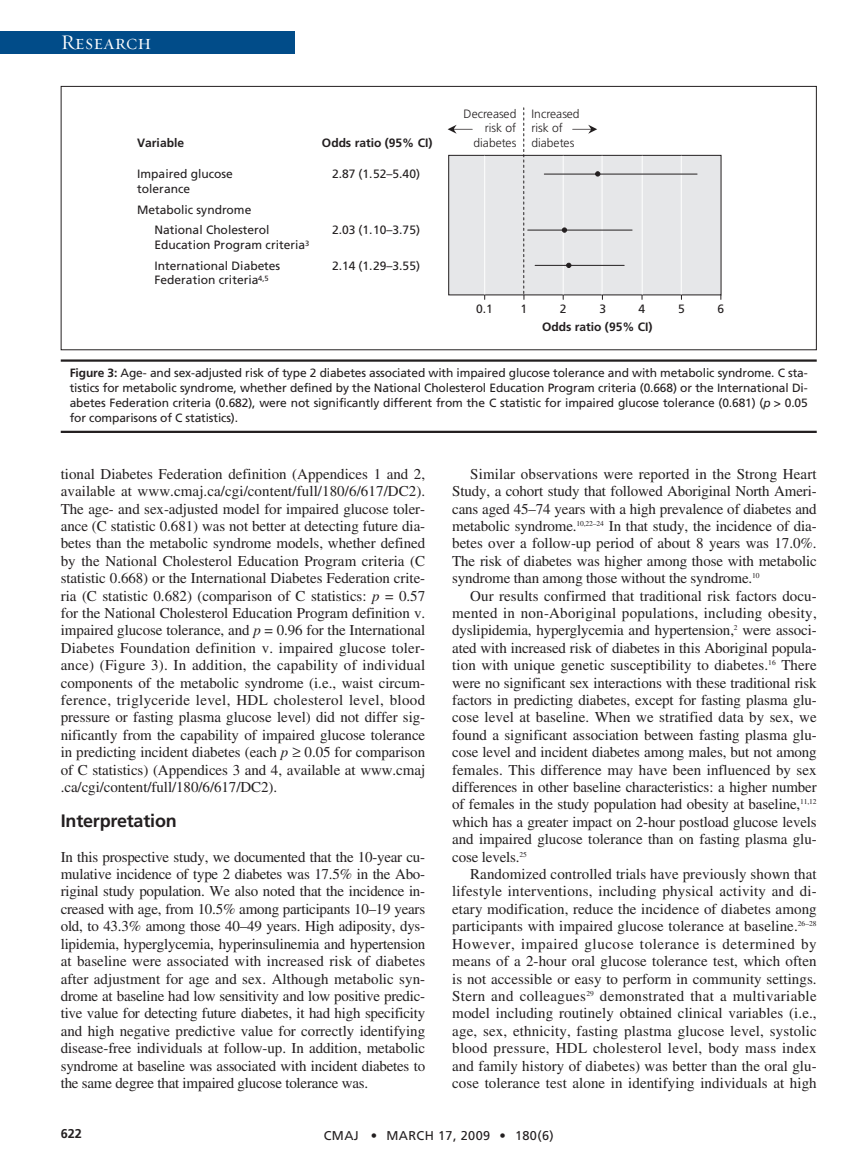
<style>
.page{position:relative;width:864px;height:1175px;background:#fff}
.page>*{position:absolute;margin:0;border:0;box-sizing:border-box;transform-origin:0 0}
.t1{font:21px "Requiem Display HTF Small Caps";letter-spacing:.005em;color:#fff}
.t2{font:700 18px "Frutiger";letter-spacing:-.01em;color:#231f20}
.t3{font:15px/17.4px "Times";letter-spacing:-.005em;color:#231f20;text-align:justify}
.t4{font:12.75px "Frutiger";letter-spacing:.03em;color:#231f20}
.t5{font:700 12.75px "Frutiger";color:#231f20}
.t6{font:12px/14.4px "Frutiger";color:#231f20}
.t7{font:300 12px/14.5px "Frutiger";color:#231f20;text-align:right}
.t8{font:700 12px "Frutiger";color:#231f20}
.s1{font-weight:700}
.s2{font-style:italic}
</style>
<div class="page">
<div style="left:0;top:32px;width:295px;height:22px;background:#014c89"></div>
<div style="left:449px;top:155px;width:272px;height:140px;background:#e6e7e9"></div>
<div style="left:448px;top:155px;width:273px;height:140px;border:1px solid #231f20"></div>
<hr style="left:681px;top:156px;width:1px;height:138px;background:#fff">
<hr style="left:642px;top:156px;width:1px;height:138px;background:#fff">
<hr style="left:602px;top:156px;width:1px;height:138px;background:#fff">
<hr style="left:563px;top:156px;width:1px;height:138px;background:#fff">
<hr style="left:597px;top:174px;width:100px;height:1px;background:#231f20">
<hr style="left:544px;top:174px;width:53px;height:1px;background:#231f20">
<hr style="left:564px;top:230px;width:68px;height:1px;background:#231f20">
<hr style="left:528px;top:230px;width:36px;height:1px;background:#231f20">
<hr style="left:569px;top:265px;width:55px;height:1px;background:#231f20">
<hr style="left:535px;top:265px;width:34px;height:1px;background:#231f20">
<svg style="left:523px;top:108px;width:2px;height:191px"></svg>
<svg style="left:595px;top:171px;width:5px;height:5px"></svg>
<svg style="left:562px;top:227px;width:5px;height:6px"></svg>
<svg style="left:566px;top:263px;width:5px;height:5px"></svg>
<svg style="left:448px;top:125px;width:25px;height:9px"></svg>
<svg style="left:572px;top:125px;width:25px;height:9px"></svg>
<hr style="left:484px;top:156px;width:1px;height:138px;background:#fff">
<div style="left:61px;top:86px;width:756px;height:264px;border:1px solid #231f20"></div>
<hr style="left:61px;top:359px;width:756px;height:3px;background:#231f20">
<hr style="left:61px;top:431px;width:756px;height:2px;background:#231f20">
<h1 class="t1" style="left:61px;top:30px;width:92px">Research</h1>
<p class="t8" style="left:137px;top:138px;width:49px">Variable</p>
<p class="t8" style="left:322px;top:138px;width:112px">Odds ratio (95% CI)</p>
<p class="t6" style="left:137px;top:168px;width:97px">Impaired glucose tolerance</p>
<p class="t6" style="left:332px;top:168px;width:90px">2.87 (1.52–5.40)</p>
<p class="t6" style="left:137px;top:203px;width:116px">Metabolic syndrome</p>
<p class="t6" style="left:154px;top:224px;width:156px">National Cholesterol<br>Education Program criteria<sup>3</sup></p>
<p class="t6" style="left:332px;top:224px;width:90px">2.03 (1.10–3.75)</p>
<p class="t6" style="left:154px;top:259px;width:127px">International Diabetes<br>Federation criteria<sup>4,5</sup></p>
<p class="t6" style="left:332px;top:259px;width:90px">2.14 (1.29–3.55)</p>
<p class="t7" style="left:464px;top:108px;width:54px">Decreased risk of diabetes</p>
<p class="t7" style="left:532px;top:108px;width:50px;text-align:left">Increased risk of diabetes</p>
<p class="t6" style="left:476px;top:302px;width:18px">0.1</p>
<p class="t6" style="left:521px;top:302px;width:8px">1</p>
<p class="t6" style="left:560px;top:302px;width:8px">2</p>
<p class="t6" style="left:599px;top:302px;width:8px">3</p>
<p class="t6" style="left:639px;top:302px;width:8px">4</p>
<p class="t6" style="left:678px;top:302px;width:8px">5</p>
<p class="t6" style="left:717px;top:302px;width:8px">6</p>
<p class="t8" style="left:542px;top:322px;width:112px">Odds ratio (95% CI)</p>
<p class="t6" style="left:70px;top:366px;width:740px;line-height:15px;text-align:justify"><span class="s1">Figure 3:</span> Age- and sex-adjusted risk of type 2 diabetes associated with impaired glucose tolerance and with metabolic syndrome. C sta&shy;tistics for metabolic syndrome, whether defined by the National Cholesterol Education Program criteria (0.668) or the International Di&shy;abetes Federation criteria (0.682), were not significantly different from the C statistic for impaired glucose tolerance (0.681) (<span class="s2">p</span> &gt; 0.05 for comparisons of C statistics).</p>
<p class="t3" style="left:61px;top:466px;width:366px">tional Diabetes Federation definition (Appendices 1 and 2, available at www.cmaj.ca/cgi/content/full/180/6/617/DC2).<br>The age- and sex-adjusted model for impaired glucose toler&shy;ance (C statistic 0.681) was not better at detecting future dia&shy;betes than the metabolic syndrome models, whether defined by the National Cholesterol Education Program criteria (C statistic 0.668) or the International Diabetes Federation crite&shy;ria (C statistic 0.682) (comparison of C statistics: <span class="s2">p</span> = 0.57 for the National Cholesterol Education Program definition v. impaired glucose tolerance, and <span class="s2">p</span> = 0.96 for the International Diabetes Foundation definition v. impaired glucose toler&shy;ance) (Figure 3). In addition, the capability of individual components of the metabolic syndrome (i.e., waist circum&shy;ference, triglyceride level, HDL cholesterol level, blood pressure or fasting plasma glucose level) did not differ sig&shy;nificantly from the capability of impaired glucose tolerance in predicting incident diabetes (each <span class="s2">p</span> ≥ 0.05 for comparison of C statistics) (Appendices 3 and 4, available at www.cmaj .ca/cgi/content/full/180/6/617/DC2).</p>
<p class="t2" style="left:61px;top:813px;width:118px">Interpretation</p>
<p class="t3" style="left:61px;top:849px;width:366px">In this prospective study, we documented that the 10-year cu&shy;mulative incidence of type 2 diabetes was 17.5% in the Abo&shy;riginal study population. We also noted that the incidence in&shy;creased with age, from 10.5% among participants 10–19 years old, to 43.3% among those 40–49 years. High adiposity, dys&shy;lipidemia, hyperglycemia, hyperinsulinemia and hypertension at baseline were associated with increased risk of diabetes after adjustment for age and sex. Although metabolic syn&shy;drome at baseline had low sensitivity and low positive predic&shy;tive value for detecting future diabetes, it had high specificity and high negative predictive value for correctly identifying disease-free individuals at follow-up. In addition, metabolic syndrome at baseline was associated with incident diabetes to the same degree that impaired glucose tolerance was.</p>
<p class="t3" style="left:452px;top:466px;width:366px;text-indent:18px">Similar observations were reported in the Strong Heart Study, a cohort study that followed Aboriginal North Ameri&shy;cans aged 45–74 years with a high prevalence of diabetes and metabolic syndrome.<sup>10,22–24</sup> In that study, the incidence of dia&shy;betes over a follow-up period of about 8 years was 17.0%.<br>The risk of diabetes was higher among those with metabolic syndrome than among those without the syndrome.<sup>10</sup></p>
<p class="t3" style="left:452px;top:588px;width:366px;text-indent:18px">Our results confirmed that traditional risk factors docu&shy;mented in non-Aboriginal populations, including obesity, dyslipidemia, hyperglycemia and hypertension,<sup>2</sup> were associ&shy;ated with increased risk of diabetes in this Aboriginal popula&shy;tion with unique genetic susceptibility to diabetes.<sup>16</sup> There were no significant sex interactions with these traditional risk factors in predicting diabetes, except for fasting plasma glu&shy;cose level at baseline. When we stratified data by sex, we found a significant association between fasting plasma glu&shy;cose level and incident diabetes among males, but not among females. This difference may have been influenced by sex differences in other baseline characteristics: a higher number of females in the study population had obesity at baseline,<sup>11,12 </sup>which has a greater impact on 2-hour postload glucose levels and impaired glucose tolerance than on fasting plasma glu&shy;cose levels.<sup>25</sup></p>
<p class="t3" style="left:452px;top:866px;width:366px;text-indent:18px">Randomized controlled trials have previously shown that lifestyle interventions, including physical activity and di&shy;etary modification, reduce the incidence of diabetes among participants with impaired glucose tolerance at baseline.<sup>26–28<br></sup>However, impaired glucose tolerance is determined by means of a 2-hour oral glucose tolerance test, which often is not accessible or easy to perform in community settings.<br>Stern and colleagues<sup>29</sup> demonstrated that a multivariable model including routinely obtained clinical variables (i.e., age, sex, ethnicity, fasting plastma glucose level, systolic blood pressure, HDL cholesterol level, body mass index and family history of diabetes) was better than the oral glu&shy;cose tolerance test alone in identifying individuals at high</p>
<p class="t5" style="left:61px;top:1128px;width:23px">622</p>
<p class="t4" style="left:324px;top:1130px;width:231px">CMAJ • MARCH 17, 2009 • 180(6)</p>
</div>
